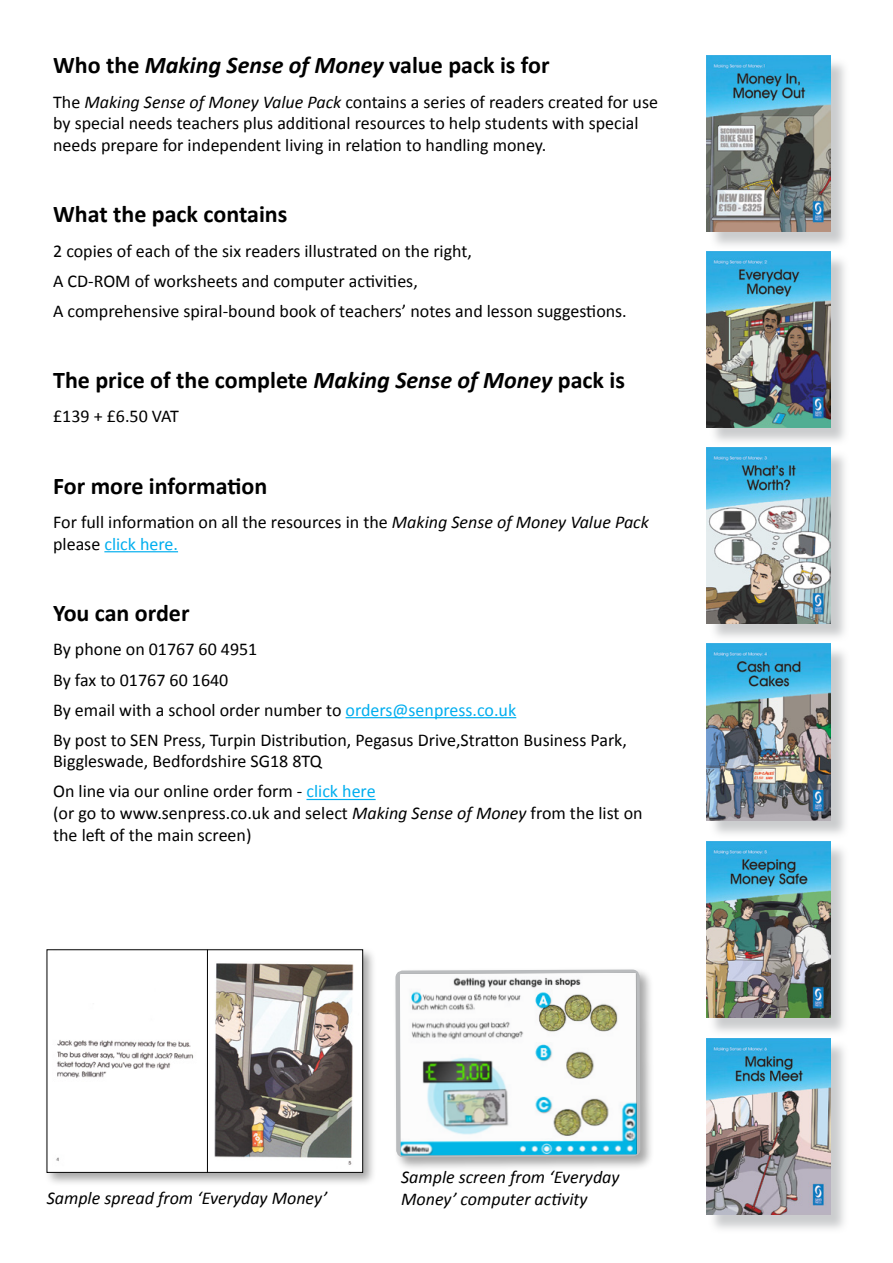
<style>
.page{position:relative;width:893px;height:1263px;background:#fff}
.page>*{position:absolute;margin:0;border:0;box-sizing:border-box;transform-origin:0 0}
.t1{font:700 24px "Calibri";color:#000}
.t2{font:18px/21.6px "Calibri";color:#000}
.t3{font:italic 18px/21.6px "Calibri";color:#000}
.s1{font-style:italic}
.s2{color:#00aeef}
</style>
<div class="page">
<div style="left:708px;top:253px;width:141px;height:193px;background:#babcbe;opacity:.75"></div>
<img style="left:707px;top:251px;width:123px;height:176px">
<div style="left:708px;top:57px;width:141px;height:193px;background:#babcbe;opacity:.75"></div>
<img style="left:707px;top:55px;width:123px;height:176px">
<div style="left:708px;top:449px;width:141px;height:193px;background:#babcbe;opacity:.75"></div>
<img style="left:707px;top:448px;width:123px;height:175px">
<div style="left:708px;top:1040px;width:141px;height:193px;background:#babcbe;opacity:.75"></div>
<img style="left:706px;top:1038px;width:124px;height:176px">
<div style="left:708px;top:843px;width:141px;height:193px;background:#babcbe;opacity:.75"></div>
<img style="left:706px;top:841px;width:124px;height:176px">
<div style="left:708px;top:646px;width:141px;height:193px;background:#babcbe;opacity:.75"></div>
<img style="left:707px;top:644px;width:124px;height:176px">
<div style="left:44px;top:947px;width:333px;height:240px;background:#000;opacity:.35"></div>
<img style="left:49px;top:951px;width:312px;height:219px">
<hr style="left:207px;top:949px;width:1px;height:223px;background:#000">
<div style="left:393px;top:967px;width:261px;height:204px;background:#000;opacity:.35"></div>
<svg style="left:393px;top:968px;width:250px;height:203px"></svg>
<img style="left:400px;top:973px;width:237px;height:182px">
<hr style="left:104px;top:551px;width:74px;height:1px;background:#00aeef">
<hr style="left:346px;top:717px;width:170px;height:1px;background:#00aeef">
<hr style="left:306px;top:799px;width:70px;height:1px;background:#00aeef">
<p class="t1" style="left:53px;top:50px;width:498px">Who the <span class="s1">Making Sense of Money</span> value pack is for</p>
<p class="t2" style="left:53px;top:91px;width:606px">The <span class="s1">Making Sense of Money Value Pack</span> contains a series of readers created for use by special needs teachers plus additional resources to help students with special needs prepare for independent living in relation to handling money.</p>
<p class="t1" style="left:53px;top:199px;width:236px">What the pack contains</p>
<p class="t2" style="left:53px;top:240px;width:420px">2 copies of each of the six readers illustrated on the right,</p>
<p class="t2" style="left:53px;top:270px;width:366px">A CD-ROM of worksheets and computer activities,</p>
<p class="t2" style="left:53px;top:300px;width:575px">A comprehensive spiral-bound book of teachers’ notes and lesson suggestions.</p>
<p class="t1" style="left:53px;top:365px;width:573px">The price of the complete <span class="s1">Making Sense of Money</span> pack is</p>
<p class="t2" style="left:53px;top:406px;width:127px">£139 + £6.50 VAT</p>
<p class="t1" style="left:53px;top:470px;width:216px">For more information</p>
<p class="t2" style="left:53px;top:511px;width:597px">For full information on all the resources in the <span class="s1">Making Sense of Money Value Pack </span>please <span class="s2">click here.</span></p>
<p class="t1" style="left:53px;top:598px;width:138px">You can order</p>
<p class="t2" style="left:53px;top:639px;width:206px">By phone on 01767 60 4951</p>
<p class="t2" style="left:53px;top:669px;width:177px">By fax to 01767 60 1640</p>
<p class="t2" style="left:53px;top:699px;width:465px">By email with a school order number to <span class="s2">orders@senpress.co.uk</span></p>
<p class="t2" style="left:53px;top:729px;width:575px">By post to SEN Press, Turpin Distribution, Pegasus Drive,Stratton Business Park,<br>Biggleswade, Bedfordshire SG18 8TQ</p>
<p class="t2" style="left:53px;top:781px;width:591px">On line via our online order form - <span class="s2">click here<br></span>(or go to www.senpress.co.uk and select <span class="s1">Making Sense of Money</span> from the list on the left of the main screen)</p>
<p class="t3" style="left:47px;top:1186px;width:282px">Sample spread from ‘Everyday Money’</p>
<p class="t3" style="left:401px;top:1165px;width:220px">Sample screen from ‘Everyday<br>Money’ computer activity</p>
</div>
